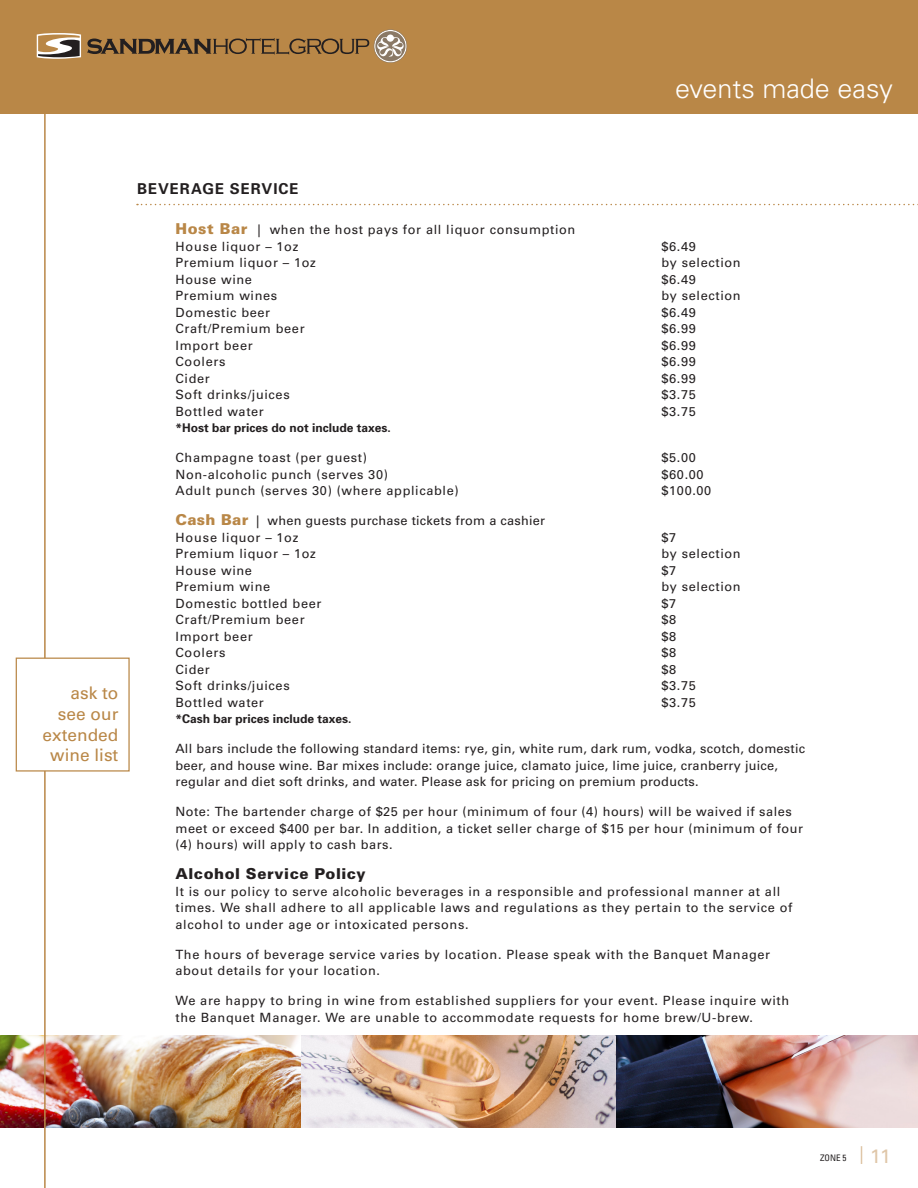
<style>
.page{position:relative;width:918px;height:1188px;background:#fff}
.page>*{position:absolute;margin:0;border:0;box-sizing:border-box;transform-origin:0 0}
.t1{font:27.75px "Minion Pro";letter-spacing:.05em;color:#231f20}
.t2{font:300 27px "Univers";color:#fff}
.t3{font:19.5px "Univers";color:#dfc6a8}
.quote{font:17.25px/20.7px "Univers";color:#b98747;text-align:right}
.menu_discrip{font:900 15px "Univers";letter-spacing:.035em;color:#231f20}
.menu_discrip_part2{font:700 15px "Univers";letter-spacing:.065em;color:#231f20}
.menu_discrip-2{font:12.75px/16.5px "Univers";letter-spacing:.05em;color:#231f20}
.menu_disc_2014{font:12.75px/16.5px "Univers";letter-spacing:.05em;color:#231f20}
.menu_discrip-3{font:12.75px/16.5px "Univers";letter-spacing:.02em;color:#231f20}
.menu_disc_2014-2{font:12.75px/16.5px "Univers";letter-spacing:.02em;color:#231f20}
.menu_disc_2014-3{font:700 12px "Univers";color:#231f20}
.t4{font:condensed 9px "Univers";color:#231f20}
.s1{font-weight:900;font-size:15px;color:#b98747}
</style>
<div class="page">
<img style="left:0;top:1036px;width:918px;height:92px">
<hr style="left:44px;top:113px;width:2px;height:1075px;background:#b98747">
<svg style="left:861px;top:1146px;width:1px;height:18px"></svg>
<div style="left:16px;top:658px;width:114px;height:114px;background:#fff;border:1px solid #b98747"></div>
<div style="left:0;top:0;width:918px;height:114px;background:#b98747"></div>
<svg style="left:87px;top:29px;width:320px;height:34px"></svg>
<svg style="left:37px;top:33px;width:44px;height:26px"></svg>
<svg style="left:137px;top:204px;width:781px;height:1px"></svg>
<h2 class="t2" style="left:675px;top:72px;width:219px">events made easy</h2>
<p class="quote" style="left:43px;top:683px;width:77px">ask to see our extended wine list</p>
<p class="menu_discrip_part2" style="left:137px;top:179px;width:163px">BEVERAGE SERVICE</p>
<p class="menu_disc_2014" style="left:176px;top:221px;width:401px"><span class="s1">Host Bar</span> | when the host pays for all liquor consumption<br>House liquor – 1oz</p>
<p class="menu_disc_2014" style="left:662px;top:238px;width:36px">$6.49</p>
<p class="menu_disc_2014" style="left:176px;top:254px;width:142px">Premium liquor – 1oz</p>
<p class="menu_disc_2014" style="left:662px;top:254px;width:81px">by selection</p>
<p class="menu_disc_2014" style="left:176px;top:271px;width:78px">House wine</p>
<p class="menu_disc_2014" style="left:662px;top:271px;width:36px">$6.49</p>
<p class="menu_disc_2014" style="left:176px;top:287px;width:103px">Premium wines</p>
<p class="menu_disc_2014" style="left:662px;top:287px;width:81px">by selection</p>
<p class="menu_disc_2014" style="left:176px;top:304px;width:96px">Domestic beer</p>
<p class="menu_disc_2014" style="left:662px;top:304px;width:36px">$6.49</p>
<p class="menu_disc_2014" style="left:176px;top:320px;width:131px">Craft/Premium beer</p>
<p class="menu_disc_2014" style="left:662px;top:320px;width:36px">$6.99</p>
<p class="menu_disc_2014" style="left:176px;top:337px;width:79px">Import beer</p>
<p class="menu_disc_2014" style="left:662px;top:337px;width:36px">$6.99</p>
<p class="menu_disc_2014" style="left:176px;top:353px;width:51px">Coolers</p>
<p class="menu_disc_2014" style="left:662px;top:353px;width:36px">$6.99</p>
<p class="menu_disc_2014" style="left:176px;top:370px;width:36px">Cider</p>
<p class="menu_disc_2014" style="left:662px;top:370px;width:36px">$6.99</p>
<p class="menu_disc_2014" style="left:176px;top:386px;width:116px">Soft drinks/juices</p>
<p class="menu_disc_2014" style="left:662px;top:386px;width:36px">$3.75</p>
<p class="menu_disc_2014" style="left:176px;top:403px;width:90px">Bottled water</p>
<p class="menu_disc_2014" style="left:662px;top:403px;width:36px">$3.75</p>
<p class="menu_disc_2014-3" style="left:176px;top:420px;width:217px">*Host bar prices do not include taxes.</p>
<p class="menu_disc_2014" style="left:176px;top:449px;width:193px">Champagne toast (per guest)</p>
<p class="menu_disc_2014" style="left:662px;top:449px;width:36px">$5.00</p>
<p class="menu_disc_2014" style="left:176px;top:466px;width:214px">Non-alcoholic punch (serves 30)</p>
<p class="menu_disc_2014" style="left:662px;top:466px;width:44px">$60.00</p>
<p class="menu_disc_2014" style="left:176px;top:482px;width:285px">Adult punch (serves 30) (where applicable)</p>
<p class="menu_disc_2014" style="left:662px;top:482px;width:51px">$100.00</p>
<p class="menu_disc_2014-2" style="left:176px;top:512px;width:371px"><span class="s1">Cash Bar</span> | when guests purchase tickets from a cashier<br>House liquor – 1oz</p>
<p class="menu_disc_2014" style="left:662px;top:529px;width:16px">$7</p>
<p class="menu_disc_2014" style="left:176px;top:545px;width:142px">Premium liquor – 1oz</p>
<p class="menu_disc_2014" style="left:662px;top:545px;width:81px">by selection</p>
<p class="menu_disc_2014" style="left:176px;top:562px;width:78px">House wine</p>
<p class="menu_disc_2014" style="left:662px;top:562px;width:16px">$7</p>
<p class="menu_disc_2014" style="left:176px;top:578px;width:96px">Premium wine</p>
<p class="menu_disc_2014" style="left:662px;top:578px;width:81px">by selection</p>
<p class="menu_disc_2014" style="left:176px;top:595px;width:147px">Domestic bottled beer</p>
<p class="menu_disc_2014" style="left:662px;top:595px;width:16px">$7</p>
<p class="menu_disc_2014" style="left:176px;top:611px;width:131px">Craft/Premium beer</p>
<p class="menu_disc_2014" style="left:662px;top:611px;width:16px">$8</p>
<p class="menu_disc_2014" style="left:176px;top:628px;width:79px">Import beer</p>
<p class="menu_disc_2014" style="left:662px;top:628px;width:16px">$8</p>
<p class="menu_disc_2014" style="left:176px;top:644px;width:51px">Coolers</p>
<p class="menu_disc_2014" style="left:662px;top:644px;width:16px">$8</p>
<p class="menu_disc_2014" style="left:176px;top:661px;width:36px">Cider</p>
<p class="menu_disc_2014" style="left:662px;top:661px;width:16px">$8</p>
<p class="menu_disc_2014" style="left:176px;top:677px;width:116px">Soft drinks/juices</p>
<p class="menu_disc_2014" style="left:662px;top:677px;width:36px">$3.75</p>
<p class="menu_disc_2014" style="left:176px;top:694px;width:90px">Bottled water</p>
<p class="menu_disc_2014" style="left:662px;top:694px;width:36px">$3.75</p>
<p class="menu_disc_2014-3" style="left:176px;top:711px;width:178px">*Cash bar prices include taxes.</p>
<p class="menu_discrip-3" style="left:176px;top:740px;width:631px">All bars include the following standard items: rye, gin, white rum, dark rum, vodka, scotch, domestic beer, and house wine. Bar mixes include: orange juice, clamato juice, lime juice, cranberry juice, regular and diet soft drinks, and water. Please ask for pricing on premium products.</p>
<p class="menu_discrip-2" style="left:176px;top:803px;width:629px">Note: The bartender charge of $25 per hour (minimum of four (4) hours) will be waived if sales meet or exceed $400 per bar. In addition, a ticket seller charge of $15 per hour (minimum of four (4) hours) will apply to cash bars.</p>
<p class="menu_discrip" style="left:176px;top:864px;width:192px">Alcohol Service Policy</p>
<p class="menu_discrip-2" style="left:176px;top:883px;width:619px">It is our policy to serve alcoholic beverages in a responsible and professional manner at all times. We shall adhere to all applicable laws and regulations as they pertain to the service of alcohol to under age or intoxicated persons.</p>
<p class="menu_discrip-2" style="left:176px;top:946px;width:596px">The hours of beverage service varies by location. Please speak with the Banquet Manager about details for your location.</p>
<p class="menu_discrip-2" style="left:176px;top:992px;width:615px">We are happy to bring in wine from established suppliers for your event. Please inquire with the Banquet Manager. We are unable to accommodate requests for home brew/U-brew.</p>
<h1 class="t1" style="left:341px;top:744px;width:239px">events made easy</h1>
<p class="t4" style="left:820px;top:1152px;width:28px">ZONE 5</p>
<h3 class="t3" style="left:870px;top:1144px;width:22px">11</h3>
</div>
